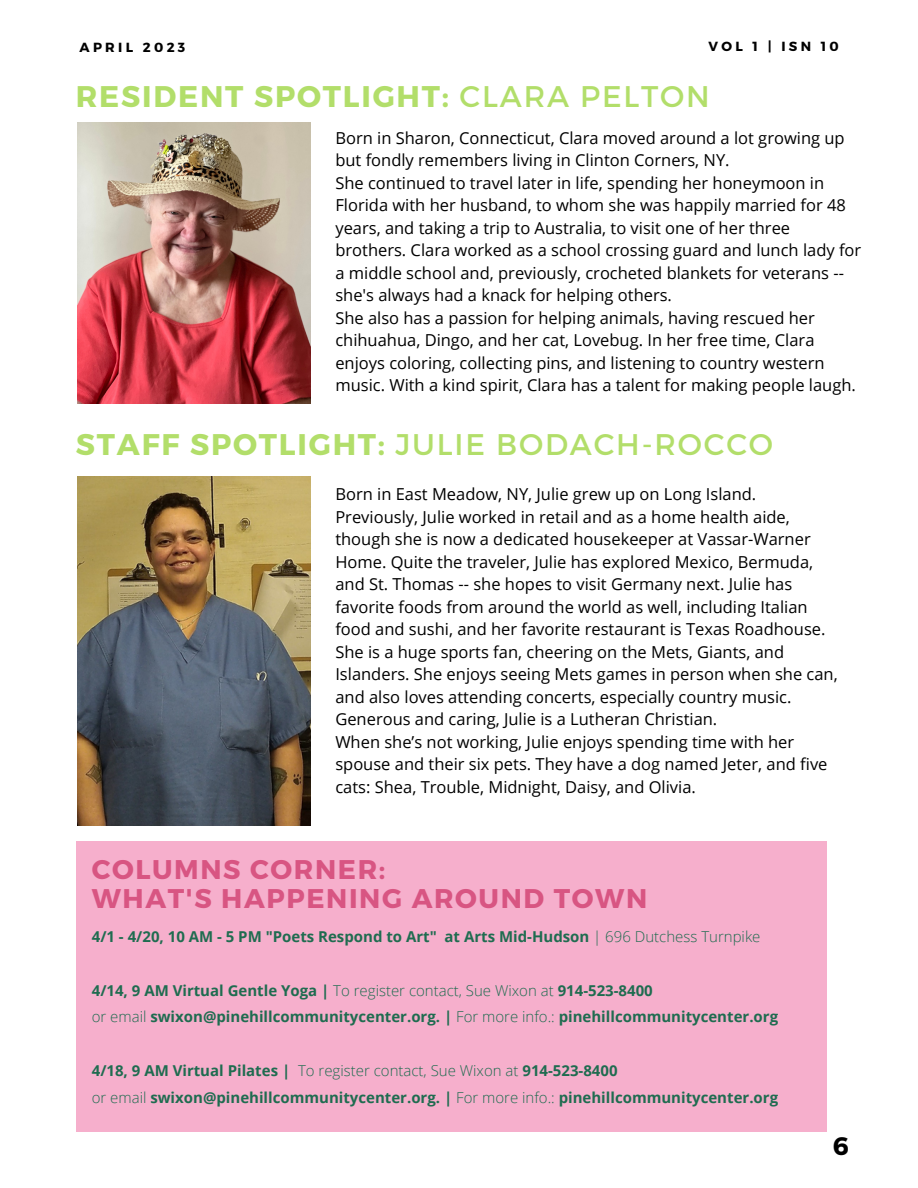
<style>
.page{position:relative;width:918px;height:1188px;background:#fff}
.page>*{position:absolute;margin:0;border:0;box-sizing:border-box;transform-origin:0 0}
.t1{font:29.85px "Montserrat";letter-spacing:.06em;color:#b2de6a}
.t2{font:700 29.85px "Montserrat";letter-spacing:.06em;color:#b2de6a}
.t3{font:700 27px/28.2px "Montserrat";letter-spacing:.06em;color:#d85582}
.t4{font:700 25.2px "Montserrat";color:#000}
.t5{font:16.5px/22.5px "Open Sans";color:#000}
.t6{font:700 15px/26.8px "Open Sans";color:#1f6c50}
.t7{font:700 13.2px "Montserrat";letter-spacing:.25em;color:#000}
.s1{font-weight:400}
.s2{font-weight:700}
.s3{font-weight:300}
</style>
<div class="page">
<img style="left:77px;top:123px;width:233px;height:280px">
<div style="left:76px;top:841px;width:750px;height:290px;background:#f6afcc"></div>
<img style="left:77px;top:476px;width:233px;height:349px">
<p class="t7" style="left:80px;top:39px;width:107px">APRIL 2023</p>
<p class="t7" style="left:709px;top:38px;width:132px">VOL 1 | ISN 10</p>
<h1 class="t2" style="left:76px;top:77px;width:635px">RESIDENT SPOTLIGHT: <span class="s1">CLARA PELTON</span></h1>
<p class="t5" style="left:335px;top:126px;width:527px">Born in Sharon, Connecticut, Clara moved around a lot growing up but fondly remembers living in Clinton Corners, NY.<br>She continued to travel later in life, spending her honeymoon in Florida with her husband, to whom she was happily married for 48 years, and taking a trip to Australia, to visit one of her three brothers. Clara worked as a school crossing guard and lunch lady for a middle school and, previously, crocheted blankets for veterans -- she's always had a knack for helping others.<br>She also has a passion for helping animals, having rescued her chihuahua, Dingo, and her cat, Lovebug. In her free time, Clara enjoys coloring, collecting pins, and listening to country western music. With a kind spirit, Clara has a talent for making people laugh.</p>
<h1 class="t1" style="left:76px;top:425px;width:699px"><span class="s2">STAFF SPOTLIGHT:</span> JULIE BODACH-ROCCO</h1>
<p class="t5" style="left:335px;top:482px;width:504px">Born in East Meadow, NY, Julie grew up on Long Island.<br>Previously, Julie worked in retail and as a home health aide, though she is now a dedicated housekeeper at Vassar-Warner Home. Quite the traveler, Julie has explored Mexico, Bermuda, and St. Thomas -- she hopes to visit Germany next. Julie has favorite foods from around the world as well, including Italian food and sushi, and her favorite restaurant is Texas Roadhouse.<br>She is a huge sports fan, cheering on the Mets, Giants, and Islanders. She enjoys seeing Mets games in person when she can, and also loves attending concerts, especially country music.<br>Generous and caring, Julie is a Lutheran Christian.<br>When she’s not working, Julie enjoys spending time with her spouse and their six pets. They have a dog named Jeter, and five cats: Shea, Trouble, Midnight, Daisy, and Olivia.</p>
<h2 class="t3" style="left:92px;top:854px;width:557px">COLUMNS CORNER:<br>WHAT'S HAPPENING AROUND TOWN</h2>
<p class="t6" style="left:92px;top:923px;width:670px">4/1 - 4/20, 10 AM - 5 PM "Poets Respond to Art" at Arts Mid-Hudson <span class="s3">| 696 Dutchess Turnpike</span></p>
<p class="t6" style="left:92px;top:976px;width:688px">4/14, 9 AM Virtual Gentle Yoga | <span class="s3">To register contact, Sue Wixon at</span> 914-523-8400<br><span class="s3">or email</span> swixon@pinehillcommunitycenter.org. | <span class="s3">For more info.:</span> pinehillcommunitycenter.org</p>
<p class="t6" style="left:92px;top:1057px;width:688px">4/18, 9 AM Virtual Pilates | <span class="s3">To register contact, Sue Wixon at</span> 914-523-8400<br><span class="s3">or email</span> swixon@pinehillcommunitycenter.org. | <span class="s3">For more info.:</span> pinehillcommunitycenter.org</p>
<h3 class="t4" style="left:833px;top:1130px;width:17px">6</h3>
</div>
